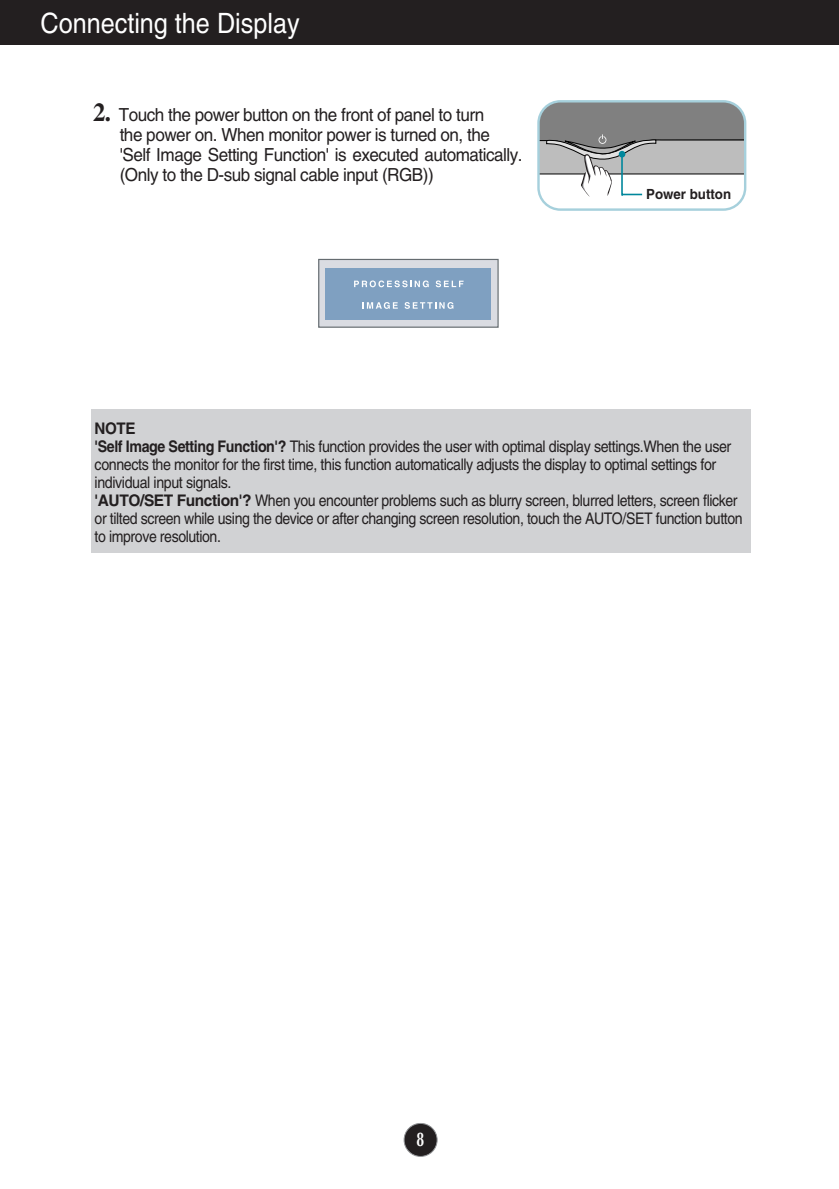
<style>
.page{position:relative;width:839px;height:1189px;background:#fff}
.page>*{position:absolute;margin:0;border:0;box-sizing:border-box;transform-origin:0 0}
.t1{font:28px "Helvetica";color:#fff;scale:.9 1}
.t2{font:700 20px "Optima";color:#fff;scale:.7 1}
.t3{font:18px/20px "Helvetica";letter-spacing:-.03em;color:#231f20;scale:.95 1}
.t4{font:16px/18px "Helvetica";letter-spacing:-.03em;color:#231f20;scale:.89 1}
.t5{font:700 14px "Helvetica";color:#231f20;scale:.95 1}
.s1{font-family:"Times";font-weight:700;font-size:26px}
.s2{font-weight:700}
</style>
<div class="page">
<div style="left:404px;top:1123px;width:33px;height:33px;background:#231f20;border-radius:50%"></div>
<div style="left:403px;top:1123px;width:34px;height:34px;border:2px solid #939598;border-radius:50%"></div>
<div style="left:0;top:0;width:839px;height:45px;background:#231f20"></div>
<div style="left:91px;top:409px;width:660px;height:143px;background:#d1d2d4"></div>
<div style="left:319px;top:259px;width:179px;height:68px;background:#dadce2"></div>
<div style="left:318px;top:259px;width:180px;height:69px;border:1px solid #656c70"></div>
<div style="left:325px;top:268px;width:166px;height:51px;background:#7fa0c1"></div>
<svg style="left:354px;top:280px;width:75px;height:7px"></svg>
<svg style="left:436px;top:280px;width:27px;height:7px"></svg>
<svg style="left:362px;top:302px;width:36px;height:7px"></svg>
<svg style="left:404px;top:302px;width:49px;height:7px"></svg>
<svg style="left:537px;top:100px;width:209px;height:111px"></svg>
<div style="left:618px;top:151px;width:7px;height:6px;background:#00879c;border-radius:50%"></div>
<h1 class="t1" style="left:40px;top:13px;width:289px">Connecting the Display</h1>
<p class="t3" style="left:120px;top:106px;width:426px;text-indent:-26px"><span class="s1">2.</span> Touch the power button on the front of panel to turn<br>the power on. When monitor power is turned on, the 'Self Image Setting Function' is executed automatically. (Only to the D-sub signal cable input (RGB))</p>
<p class="t5" style="left:646px;top:189px;width:91px">Power button</p>
<p class="t4" style="left:95px;top:420px;width:729px"><span class="s2">NOTE<br>'Self Image Setting Function'?</span> This function provides the user with optimal display settings.When the user connects the monitor for the first time, this function automatically adjusts the display to optimal settings for individual input signals.<br><span class="s2">'AUTO/SET Function'?</span> When you encounter problems such as blurry screen, blurred letters, screen flicker or tilted screen while using the device or after changing screen resolution, touch the AUTO/SET function button to improve resolution.</p>
<p class="t2" style="left:416px;top:1131px;width:13px">8</p>
</div>
